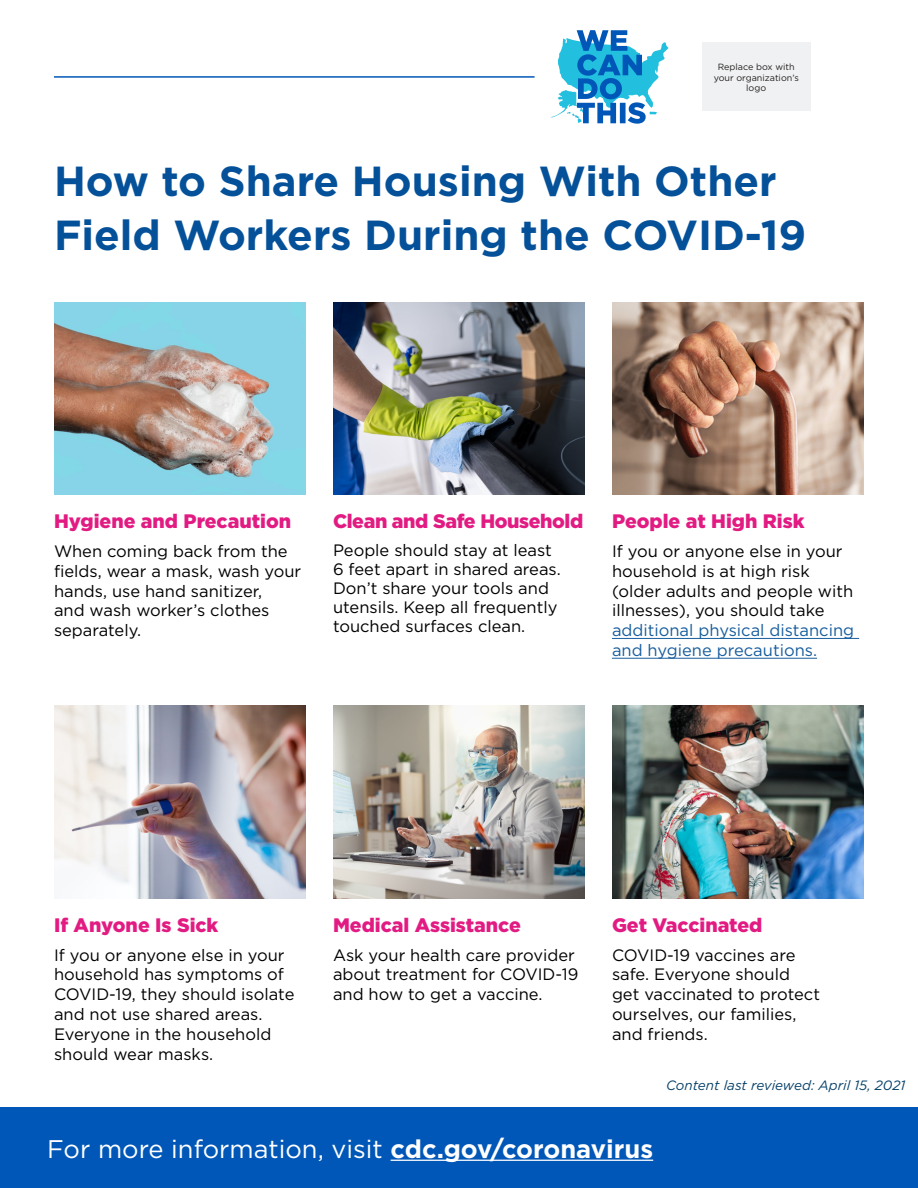
<style>
.page{position:relative;width:918px;height:1188px;background:#fff}
.page>*{position:absolute;margin:0;border:0;box-sizing:border-box;transform-origin:0 0}
.t1{font:700 42px/54px "Gotham";color:#04519a}
.t2{font:25.5px "Gotham";color:#fff}
.t3{font:900 19.5px "Gotham";color:#e21b82}
.t4{font:900 19.5px "Gotham";letter-spacing:-.02em;color:#e21b82}
.t5{font:16.5px/19.8px "Gotham";color:#000}
.t6{font:16.5px/19.8px "Gotham";color:#175d9e}
.t7{font:italic 13.5px "Gotham";color:#09426a}
.t8{font:9px/10.8px "Gotham";color:#231f20;text-align:center}
.s1{font-weight:700}
</style>
<div class="page">
<svg style="left:550px;top:30px;width:119px;height:94px"></svg>
<hr style="left:54px;top:76px;width:481px;height:2px;background:#0057b7">
<div style="left:702px;top:43px;width:109px;height:68px;background:#f0f1f2"></div>
<div style="left:0;top:1107px;width:918px;height:81px;background:#0057b7"></div>
<hr style="left:391px;top:1160px;width:262px;height:1px;background:#fff">
<hr style="left:612px;top:638px;width:247px;height:1px;background:#175d9e">
<hr style="left:612px;top:658px;width:205px;height:1px;background:#175d9e">
<img style="left:54px;top:302px;width:252px;height:193px">
<img style="left:54px;top:706px;width:252px;height:192px">
<img style="left:333px;top:302px;width:252px;height:193px">
<img style="left:333px;top:706px;width:252px;height:192px">
<img style="left:612px;top:302px;width:252px;height:193px">
<img style="left:612px;top:706px;width:252px;height:192px">
<p class="t8" style="left:714px;top:61px;width:87px">Replace box with your organization’s logo</p>
<h1 class="t1" style="left:54px;top:154px;width:754px">How to Share Housing With Other<br>Field Workers During the COVID-19</h1>
<p class="t3" style="left:54px;top:508px;width:239px">Hygiene and Precaution</p>
<p class="t5" style="left:54px;top:541px;width:249px">When coming back from the fields, wear a mask, wash your hands, use hand sanitizer,<br>and wash worker’s clothes separately.</p>
<p class="t4" style="left:333px;top:508px;width:252px">Clean and Safe Household</p>
<p class="t5" style="left:333px;top:541px;width:229px;line-height:19px">People should stay at least<br>6 feet apart in shared areas.<br>Don’t share your tools and utensils. Keep all frequently touched surfaces clean.</p>
<p class="t3" style="left:612px;top:508px;width:194px">People at High Risk</p>
<p class="t5" style="left:612px;top:541px;width:243px">If you or anyone else in your household is at high risk (older adults and people with illnesses), you should take</p>
<p class="t6" style="left:612px;top:620px;width:244px">additional physical distancing and hygiene precautions.</p>
<p class="t3" style="left:54px;top:911px;width:166px">If Anyone Is Sick</p>
<p class="t5" style="left:54px;top:944px;width:242px">If you or anyone else in your household has symptoms of<br>COVID-19, they should isolate and not use shared areas.<br>Everyone in the household should wear masks.</p>
<p class="t3" style="left:333px;top:911px;width:189px">Medical Assistance</p>
<p class="t5" style="left:333px;top:944px;width:247px">Ask your health care provider about treatment for COVID-19 and how to get a vaccine.</p>
<p class="t3" style="left:612px;top:911px;width:152px">Get Vaccinated</p>
<p class="t5" style="left:612px;top:944px;width:210px">COVID-19 vaccines are safe. Everyone should get vaccinated to protect ourselves, our families, and friends.</p>
<p class="t7" style="left:666px;top:1076px;width:241px">Content last reviewed: April 15, 2021</p>
<h2 class="t2" style="left:47px;top:1132px;width:607px">For more information, visit <span class="s1">cdc.gov/coronavirus</span></h2>
</div>
